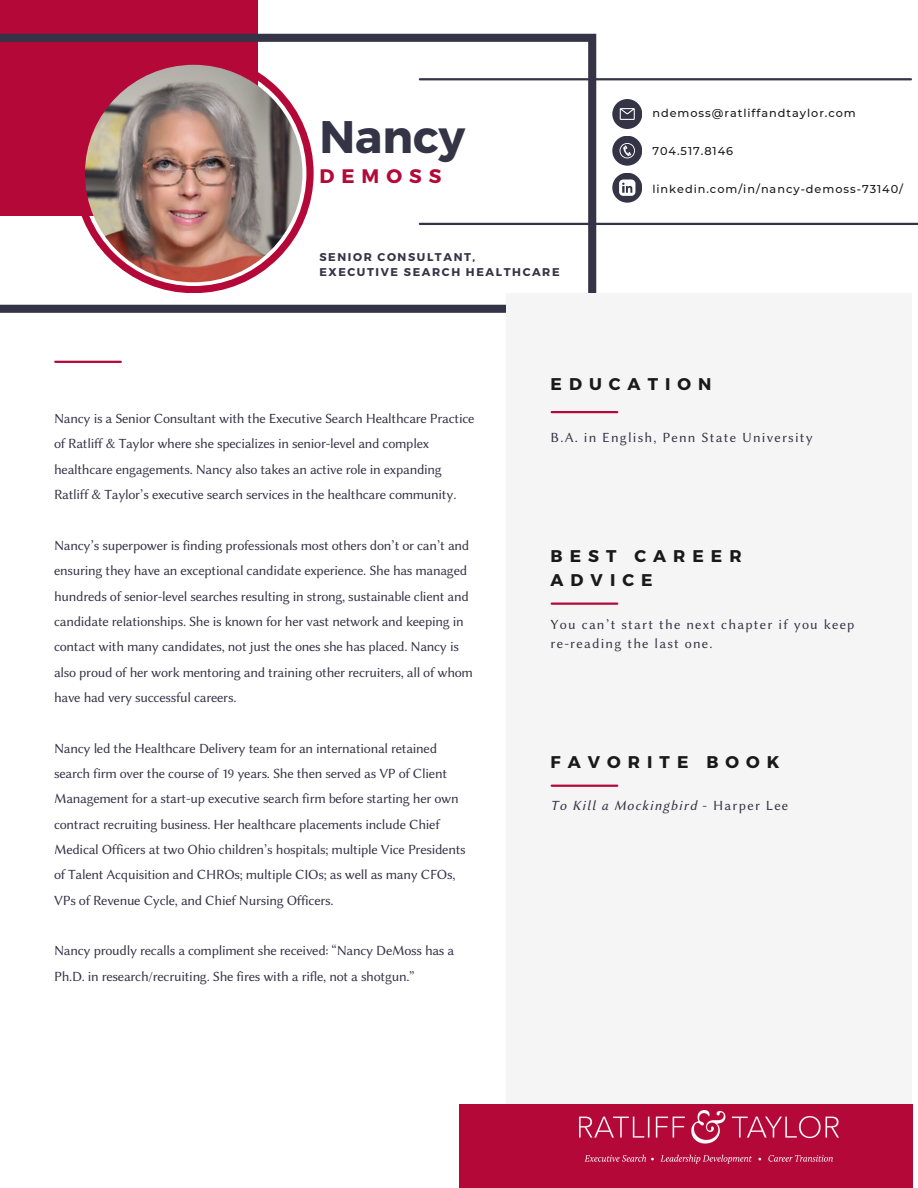
<style>
.page{position:relative;width:918px;height:1188px;background:#fff}
.page>*{position:absolute;margin:0;border:0;box-sizing:border-box;transform-origin:0 0}
.t1{font:700 45.6px "Montserrat";color:#353346}
.t2{font:700 19.5px "Montserrat";letter-spacing:.36em;color:#b40838}
.t3{font:700 16.95px/23.2px "Montserrat";letter-spacing:.415em;color:#191919}
.t4{font:14.1px/25.3px "Lin Biolinum O";letter-spacing:-.02em;color:#353346}
.t5{font:14.1px/19.4px "Lin Biolinum O";letter-spacing:.085em;color:#353346}
.t6{font:14.1px "Lin Biolinum OI";letter-spacing:.085em;color:#353346}
.t7{font:500 11.25px "Montserrat";letter-spacing:.085em;color:#191919}
.t8{font:700 11.25px/15px "Montserrat";letter-spacing:.14em;color:#353346}
.s1{font-family:"Lin Biolinum O"}
</style>
<div class="page">
<div style="left:0;top:0;width:258px;height:216px;background:#b40838"></div>
<svg style="left:0;top:34px;width:596px;height:279px"></svg>
<div style="left:506px;top:293px;width:406px;height:895px;background:#f5f5f5"></div>
<svg style="left:74px;top:53px;width:240px;height:240px"></svg>
<div style="left:459px;top:1104px;width:453px;height:84px;background:#b40838"></div>
<img style="left:85px;top:65px;width:217px;height:217px;border-radius:50%">
<hr style="left:420px;top:223px;width:498px;height:2px;background:#353346">
<hr style="left:420px;top:78px;width:491px;height:2px;background:#353346">
<div style="left:612px;top:136px;width:30px;height:30px;background:#353346;border-radius:50%"></div>
<svg style="left:620px;top:143px;width:15px;height:15px"></svg>
<hr style="left:55px;top:361px;width:66px;height:2px;background:#b40838">
<div style="left:612px;top:173px;width:30px;height:30px;background:#353346;border-radius:50%"></div>
<svg style="left:619px;top:180px;width:16px;height:16px"></svg>
<div style="left:612px;top:99px;width:30px;height:30px;background:#353346;border-radius:50%"></div>
<svg style="left:620px;top:108px;width:14px;height:12px"></svg>
<hr style="left:552px;top:411px;width:65px;height:2px;background:#b40838">
<hr style="left:552px;top:603px;width:65px;height:2px;background:#b40838">
<hr style="left:552px;top:785px;width:65px;height:2px;background:#b40838">
<img style="left:580px;top:1111px;width:259px;height:52px">
<p class="t1" style="left:319px;top:107px;width:148px">Nancy</p>
<p class="t2" style="left:319px;top:164px;width:123px">DEMOSS</p>
<h3 class="t8" style="left:319px;top:249px;width:242px">SENIOR CONSULTANT,<br>EXECUTIVE SEARCH HEALTHCARE</h3>
<h5 class="t7" style="left:652px;top:106px;width:205px">ndemoss@ratliffandtaylor.com</h5>
<h1 class="t7" style="left:652px;top:144px;width:82px">704.517.8146</h1>
<h2 class="t7" style="left:652px;top:182px;width:252px">linkedin.com/in/nancy-demoss-73140/</h2>
<p class="t4" style="left:54px;top:406px;width:422px">Nancy is a Senior Consultant with the Executive Search Healthcare Practice of Ratliff &amp; Taylor where she specializes in senior-level and complex healthcare engagements. Nancy also takes an active role in expanding Ratliff &amp; Taylor’s executive search services in the healthcare community.</p>
<h4 class="t4" style="left:54px;top:533px;width:420px">Nancy’s superpower is finding professionals most others don’t or can’t and ensuring they have an exceptional candidate experience. She has managed hundreds of senior-level searches resulting in strong, sustainable client and candidate relationships. She is known for her vast network and keeping in contact with many candidates, not just the ones she has placed. Nancy is also proud of her work mentoring and training other recruiters, all of whom have had very successful careers.</h4>
<h3 class="t4" style="left:54px;top:735px;width:413px">Nancy led the Healthcare Delivery team for an international retained search firm over the course of 19 years. She then served as VP of Client Management for a start-up executive search firm before starting her own contract recruiting business. Her healthcare placements include Chief Medical Officers at two Ohio children’s hospitals; multiple Vice Presidents of Talent Acquisition and CHROs; multiple CIOs; as well as many CFOs, VPs of Revenue Cycle, and Chief Nursing Officers.</h3>
<p class="t4" style="left:54px;top:938px;width:402px">Nancy proudly recalls a compliment she received: “Nancy DeMoss has a<br>Ph.D. in research/recruiting. She fires with a rifle, not a shotgun.”</p>
<p class="t3" style="left:551px;top:371px;width:162px">EDUCATION</p>
<p class="t5" style="left:551px;top:428px;width:264px">B.A. in English, Penn State University</p>
<p class="t3" style="left:551px;top:544px;width:193px">BEST CAREER<br>ADVICE</p>
<p class="t5" style="left:551px;top:615px;width:306px">You can’t start the next chapter if you keep re-reading the last one.</p>
<p class="t3" style="left:551px;top:749px;width:230px">FAVORITE BOOK</p>
<p class="t6" style="left:551px;top:797px;width:239px">To Kill a Mockingbird <span class="s1">- Harper Lee</span></p>
</div>
